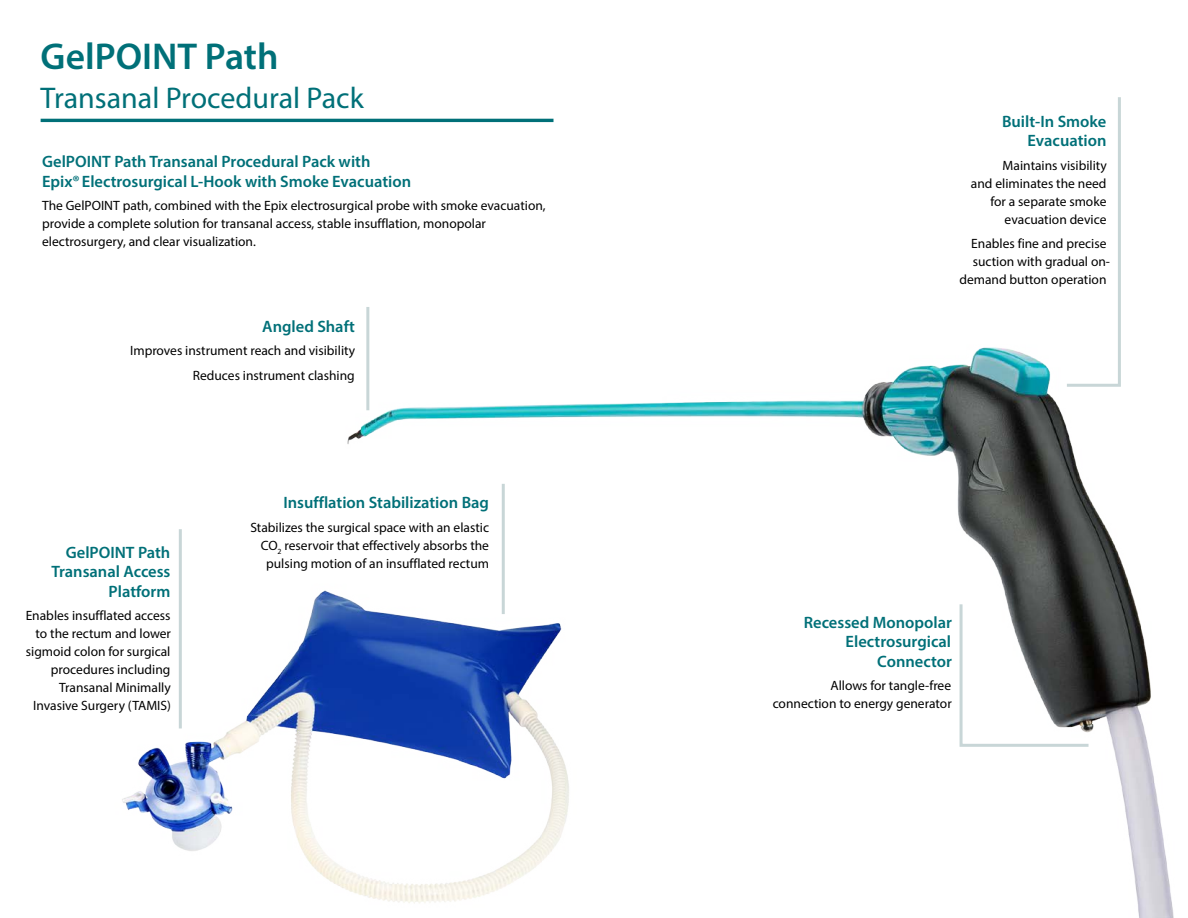
<style>
.page{position:relative;width:1188px;height:918px;background:#fff}
.page>*{position:absolute;margin:0;border:0;box-sizing:border-box;transform-origin:0 0}
.Page_Title__Product{font:600 37.5px "Myriad Pro";color:#007078}
.MIS_Page_title_for_T{font:30px "Myriad Pro";color:#007078}
.Header_11pt_Teal_Sem{font:600 16.5px/19.5px "Myriad Pro";color:#007078;text-align:right}
.Body_9pt{font:13.5px/18px "Myriad Pro";color:#000;text-align:right}
</style>
<div class="page">
<hr style="left:41px;top:119px;width:513px;height:3px;background:#007078">
<img style="left:122px;top:648px;width:177px;height:203px">
<img style="left:299px;top:307px;width:875px;height:611px">
<svg style="left:1064px;top:97px;width:58px;height:291px"></svg>
<hr style="left:366px;top:307px;width:3px;height:103px;background:#c8d6d7">
<hr style="left:502px;top:484px;width:3px;height:130px;background:#c8d6d7">
<svg style="left:958px;top:601px;width:134px;height:147px"></svg>
<hr style="left:179px;top:529px;width:3px;height:199px;background:#c8d6d7">
<p class="Page_Title__Product" style="left:41px;top:32px;width:239px">GelPOINT Path</p>
<p class="MIS_Page_title_for_T" style="left:41px;top:79px;width:325px">Transanal Procedural Pack</p>
<p class="Header_11pt_Teal_Sem" style="left:42px;top:151px;width:371px;text-align:left">GelPOINT Path Transanal Procedural Pack with<br>Epix®Electrosurgical L-Hook with Smoke Evacuation</p>
<p class="Body_9pt" style="left:42px;top:196px;width:505px;text-align:left">The GelPOINT path, combined with the Epix electrosurgical probe with smoke evacuation, provide a complete solution for transanal access, stable insufflation, monopolar electrosurgery, and clear visualization.</p>
<p class="Header_11pt_Teal_Sem" style="left:262px;top:316px;width:94px">Angled Shaft</p>
<p class="Body_9pt" style="left:130px;top:342px;width:227px">Improves instrument reach and visibility</p>
<p class="Body_9pt" style="left:193px;top:366px;width:163px">Reduces instrument clashing</p>
<p class="Header_11pt_Teal_Sem" style="left:51px;top:542px;width:121px">GelPOINT Path<br>Transanal Access<br>Platform</p>
<p class="Body_9pt" style="left:26px;top:606px;width:147px">Enables insufflated access to the rectum and lower sigmoid colon for surgical procedures including<br>Transanal Minimally<br>Invasive Surgery (TAMIS)</p>
<p class="Header_11pt_Teal_Sem" style="left:283px;top:493px;width:207px">Insufflation Stabilization Bag</p>
<p class="Body_9pt" style="left:250px;top:518px;width:240px">Stabilizes the surgical space with an elastic<br>CO<sub>2</sub> reservoir that effectively absorbs the pulsing motion of an insufflated rectum</p>
<p class="Header_11pt_Teal_Sem" style="left:1002px;top:111px;width:106px">Built-In Smoke<br>Evacuation</p>
<p class="Body_9pt" style="left:971px;top:156px;width:137px">Maintains visibility<br>and eliminates the need for a separate smoke evacuation device</p>
<p class="Body_9pt" style="left:959px;top:235px;width:152px">Enables fine and precise suction with gradual on&shy;demand button operation</p>
<p class="Header_11pt_Teal_Sem" style="left:804px;top:612px;width:150px">Recessed Monopolar<br>Electrosurgical<br>Connector</p>
<p class="Body_9pt" style="left:773px;top:676px;width:181px">Allows for tangle-free connection to energy generator</p>
</div>
